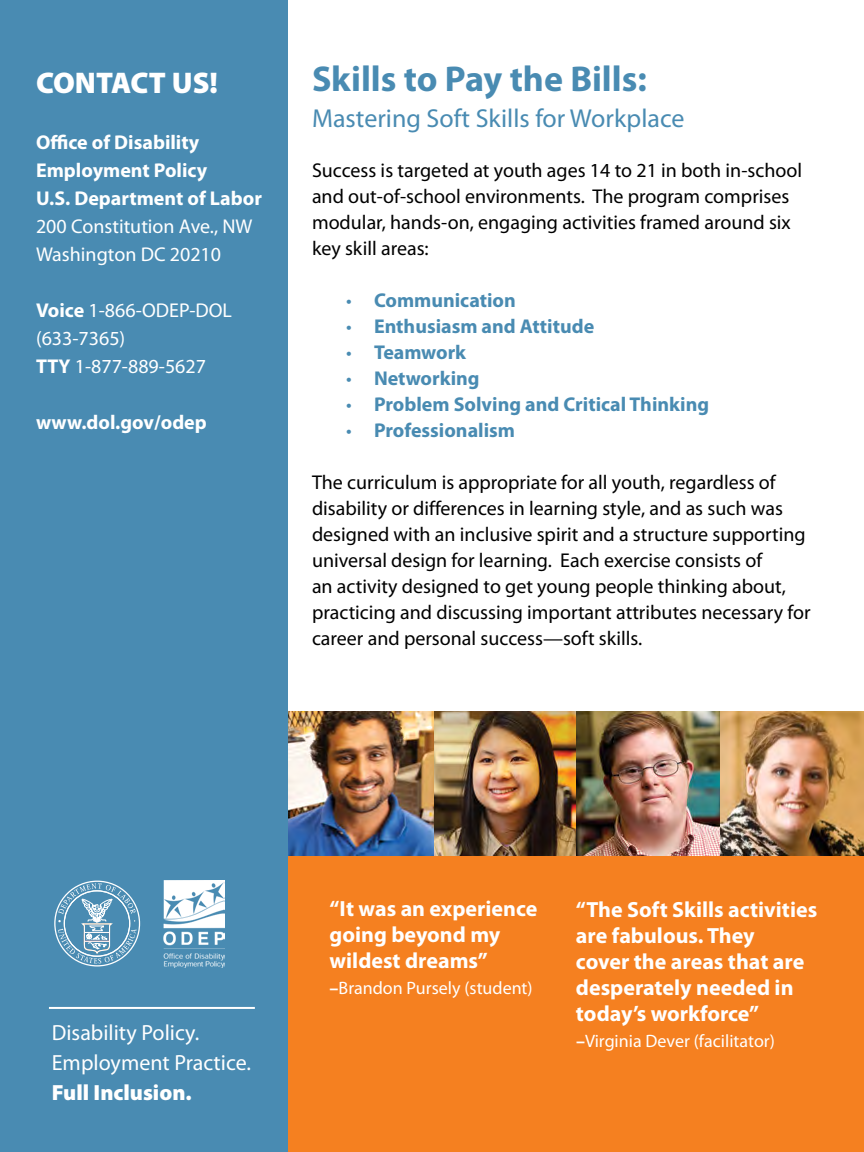
<style>
.page{position:relative;width:864px;height:1152px;background:#fff}
.page>*{position:absolute;margin:0;border:0;box-sizing:border-box;transform-origin:0 0}
.t1{font:700 36px "Myriad Pro";color:#498bb2}
.t2{font:900 30px "Myriad Pro";color:#fff}
.t3{font:26px "Myriad Pro";color:#498bb2}
.t4{font:700 22px/26px "Myriad Pro";color:#fff}
.t5{font:22px/30px "Myriad Pro";color:#fff}
.t6{font:20px/26px "Myriad Pro";color:#000}
.t7{font:700 20px/28px "Myriad Pro";color:#fff}
.t8{font:700 20px "Myriad Pro";color:#498bb2}
.t9{font:20px/28px "Myriad Pro";color:#fff}
.t10{font:18px "Myriad Pro";color:#fff}
.s1{font-weight:400}
.s2{font-weight:700}
.s3{font-weight:900}
</style>
<div class="page">
<div style="left:288px;top:855px;width:576px;height:297px;background:#f58020"></div>
<div style="left:0;top:0;width:288px;height:1152px;background:#498bb2"></div>
<img style="left:288px;top:711px;width:576px;height:144px">
<svg style="left:58px;top:883px;width:78px;height:81px"></svg>
<img style="left:163px;top:880px;width:62px;height:88px">
<hr style="left:49px;top:1007px;width:206px;height:2px;background:#fff">
<p class="t2" style="left:36px;top:66px;width:184px">CONTACT US!</p>
<p class="t7" style="left:36px;top:128px;width:227px">Office of Disability<br>Employment Policy<br>U.S. Department of Labor<br><span class="s1">200 Constitution Ave., NW<br>Washington DC 20210</span></p>
<p class="t9" style="left:36px;top:296px;width:198px"><span class="s2">Voice</span> 1-866-ODEP-DOL (633-7365)<br><span class="s2">TTY</span> 1-877-889-5627</p>
<p class="t7" style="left:36px;top:408px;width:172px">www.dol.gov/odep</p>
<h1 class="t1" style="left:312px;top:56px;width:336px">Skills to Pay the Bills:</h1>
<h2 class="t3" style="left:312px;top:102px;width:374px">Mastering Soft Skills for Workplace</h2>
<p class="t6" style="left:312px;top:157px;width:492px">Success is targeted at youth ages 14 to 21 in both in-school and out-of-school environments. The program comprises modular, hands-on, engaging activities framed around six key skill areas:</p>
<p class="t8" style="left:346px;top:287px;width:171px"><span class="s1">•</span> Communication</p>
<p class="t8" style="left:346px;top:313px;width:250px"><span class="s1">•</span> Enthusiasm and Attitude</p>
<p class="t8" style="left:346px;top:339px;width:122px"><span class="s1">•</span> Teamwork</p>
<p class="t8" style="left:346px;top:365px;width:135px"><span class="s1">•</span> Networking</p>
<p class="t8" style="left:346px;top:391px;width:365px"><span class="s1">•</span> Problem Solving and Critical Thinking</p>
<p class="t8" style="left:346px;top:417px;width:171px"><span class="s1">•</span> Professionalism</p>
<p class="t6" style="left:312px;top:469px;width:500px">The curriculum is appropriate for all youth, regardless of disability or differences in learning style, and as such was designed with an inclusive spirit and a structure supporting universal design for learning. Each exercise consists of<br>an activity designed to get young people thinking about, practicing and discussing important attributes necessary for career and personal success—soft skills.</p>
<p class="t5" style="left:52px;top:1018px;width:201px">Disability Policy.<br>Employment Practice.<br><span class="s3">Full Inclusion.</span></p>
<p class="t4" style="left:330px;top:895px;width:209px">“It was an experience going beyond my wildest dreams”</p>
<p class="t10" style="left:330px;top:977px;width:205px"><span class="s2">–</span>Brandon Pursely (student)</p>
<p class="t4" style="left:576px;top:896px;width:243px">“The Soft Skills activities are fabulous. They<br>cover the areas that are desperately needed in today’s workforce”</p>
<p class="t10" style="left:576px;top:1030px;width:200px"><span class="s2">–</span>Virginia Dever (facilitator)</p>
</div>
